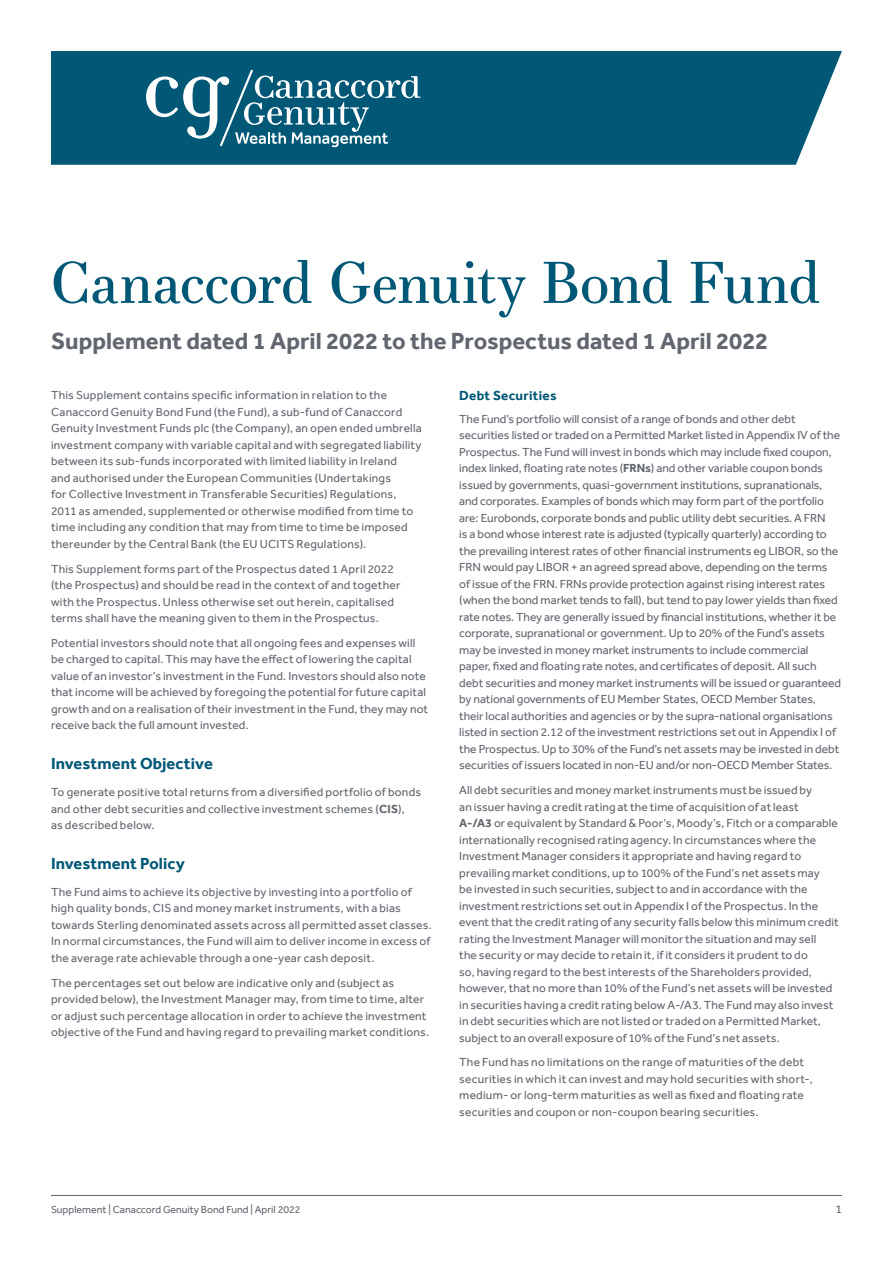
<style>
.page{position:relative;width:893px;height:1263px;background:#fff}
.page>*{position:absolute;margin:0;border:0;box-sizing:border-box;transform-origin:0 0}
.t1{font:57px "Essonnes Text";letter-spacing:-.015em;color:#005776}
.t2{font:700 24px "Effra";color:#62666f}
.t3{font:700 16.5px "Effra";letter-spacing:.005em;color:#005776}
.t4{font:700 13.5px "Effra";letter-spacing:.02em;color:#005776}
.t5{font:12px/16.5px "Effra";letter-spacing:.005em;color:#62666f}
.t6{font:10.5px "Effra";color:#62666f}
.s1{font-weight:700}
</style>
<div class="page">
<div style="left:51px;top:51px;width:791px;height:114px;background:#005776"></div>
<svg style="left:146px;top:70px;width:274px;height:77px;background:#337891"></svg>
<hr style="left:51px;top:1195px;width:791px;height:1px;background:#62666f">
<h1 class="t1" style="left:51px;top:241px;width:771px">Canaccord Genuity Bond Fund</h1>
<h2 class="t2" style="left:51px;top:326px;width:719px">Supplement dated 1 April 2022 to the Prospectus dated 1 April 2022</h2>
<p class="t5" style="left:51px;top:387px;width:372px">This Supplement contains specific information in relation to the Canaccord Genuity Bond Fund (the Fund), a sub-fund of Canaccord Genuity Investment Funds plc (the Company), an open ended umbrella investment company with variable capital and with segregated liability between its sub-funds incorporated with limited liability in Ireland<br>and authorised under the European Communities (Undertakings<br>for Collective Investment in Transferable Securities) Regulations, 2011 as amended, supplemented or otherwise modified from time to time including any condition that may from time to time be imposed thereunder by the Central Bank (the EU UCITS Regulations).</p>
<p class="t5" style="left:51px;top:560px;width:351px">This Supplement forms part of the Prospectus dated 1 April 2022 (the Prospectus) and should be read in the context of and together with the Prospectus. Unless otherwise set out herein, capitalised terms shall have the meaning given to them in the Prospectus.</p>
<p class="t5" style="left:51px;top:634px;width:379px">Potential investors should note that all ongoing fees and expenses will be charged to capital. This may have the effect of lowering the capital value of an investor’s investment in the Fund. Investors should also note that income will be achieved by foregoing the potential for future capital growth and on a realisation of their investment in the Fund, they may not receive back the full amount invested.</p>
<h3 class="t3" style="left:51px;top:754px;width:163px">Investment Objective</h3>
<p class="t5" style="left:51px;top:784px;width:372px">To generate positive total returns from a diversified portfolio of bonds and other debt securities and collective investment schemes (<span class="s1">CIS</span>),<br>as described below.</p>
<h3 class="t3" style="left:51px;top:853px;width:135px">Investment Policy</h3>
<p class="t5" style="left:51px;top:883px;width:382px">The Fund aims to achieve its objective by investing into a portfolio of high quality bonds, CIS and money market instruments, with a bias towards Sterling denominated assets across all permitted asset classes.<br>In normal circumstances, the Fund will aim to deliver income in excess of the average rate achievable through a one-year cash deposit.</p>
<p class="t5" style="left:51px;top:974px;width:380px">The percentages set out below are indicative only and (subject as provided below), the Investment Manager may, from time to time, alter or adjust such percentage allocation in order to achieve the investment objective of the Fund and having regard to prevailing market conditions.</p>
<p class="t4" style="left:459px;top:388px;width:99px">Debt Securities</p>
<p class="t5" style="left:459px;top:410px;width:383px">The Fund’s portfolio will consist of a range of bonds and other debt securities listed or traded on a Permitted Market listed in Appendix IV of the Prospectus. The Fund will invest in bonds which may include fixed coupon, index linked, floating rate notes (<span class="s1">FRNs</span>) and other variable coupon bonds issued by governments, quasi-government institutions, supranationals, and corporates. Examples of bonds which may form part of the portfolio are: Eurobonds, corporate bonds and public utility debt securities. A FRN<br>is a bond whose interest rate is adjusted (typically quarterly) according to the prevailing interest rates of other financial instruments eg LIBOR, so the FRN would pay LIBOR + an agreed spread above, depending on the terms of issue of the FRN. FRNs provide protection against rising interest rates (when the bond market tends to fall), but tend to pay lower yields than fixed rate notes. They are generally issued by financial institutions, whether it be corporate, supranational or government. Up to 20% of the Fund’s assets may be invested in money market instruments to include commercial paper, fixed and floating rate notes, and certificates of deposit. All such debt securities and money market instruments will be issued or guaranteed by national governments of EU Member States, OECD Member States, their local authorities and agencies or by the supra-national organisations listed in section 2.12 of the investment restrictions set out in Appendix I of the Prospectus. Up to 30% of the Fund’s net assets may be invested in debt securities of issuers located in non-EU and/or non-OECD Member States.</p>
<p class="t5" style="left:459px;top:782px;width:381px">All debt securities and money market instruments must be issued by<br>an issuer having a credit rating at the time of acquisition of at least<br><span class="s1">A-/A3</span> or equivalent by Standard &amp; Poor’s, Moody’s, Fitch or a comparable internationally recognised rating agency. In circumstances where the Investment Manager considers it appropriate and having regard to prevailing market conditions, up to 100% of the Fund’s net assets may<br>be invested in such securities, subject to and in accordance with the investment restrictions set out in Appendix I of the Prospectus. In the event that the credit rating of any security falls below this minimum credit rating the Investment Manager will monitor the situation and may sell<br>the security or may decide to retain it, if it considers it prudent to do<br>so, having regard to the best interests of the Shareholders provided, however, that no more than 10% of the Fund’s net assets will be invested in securities having a credit rating below A-/A3. The Fund may also invest in debt securities which are not listed or traded on a Permitted Market, subject to an overall exposure of 10% of the Fund’s net assets.</p>
<p class="t5" style="left:459px;top:1054px;width:355px">The Fund has no limitations on the range of maturities of the debt securities in which it can invest and may hold securities with short-, medium- or long-term maturities as well as fixed and floating rate securities and coupon or non-coupon bearing securities.</p>
<p class="t6" style="left:51px;top:1203px;width:251px">Supplement | Canaccord Genuity Bond Fund | April 2022</p>
<p class="t5" style="left:835px;top:1200px;width:8px">1</p>
</div>
